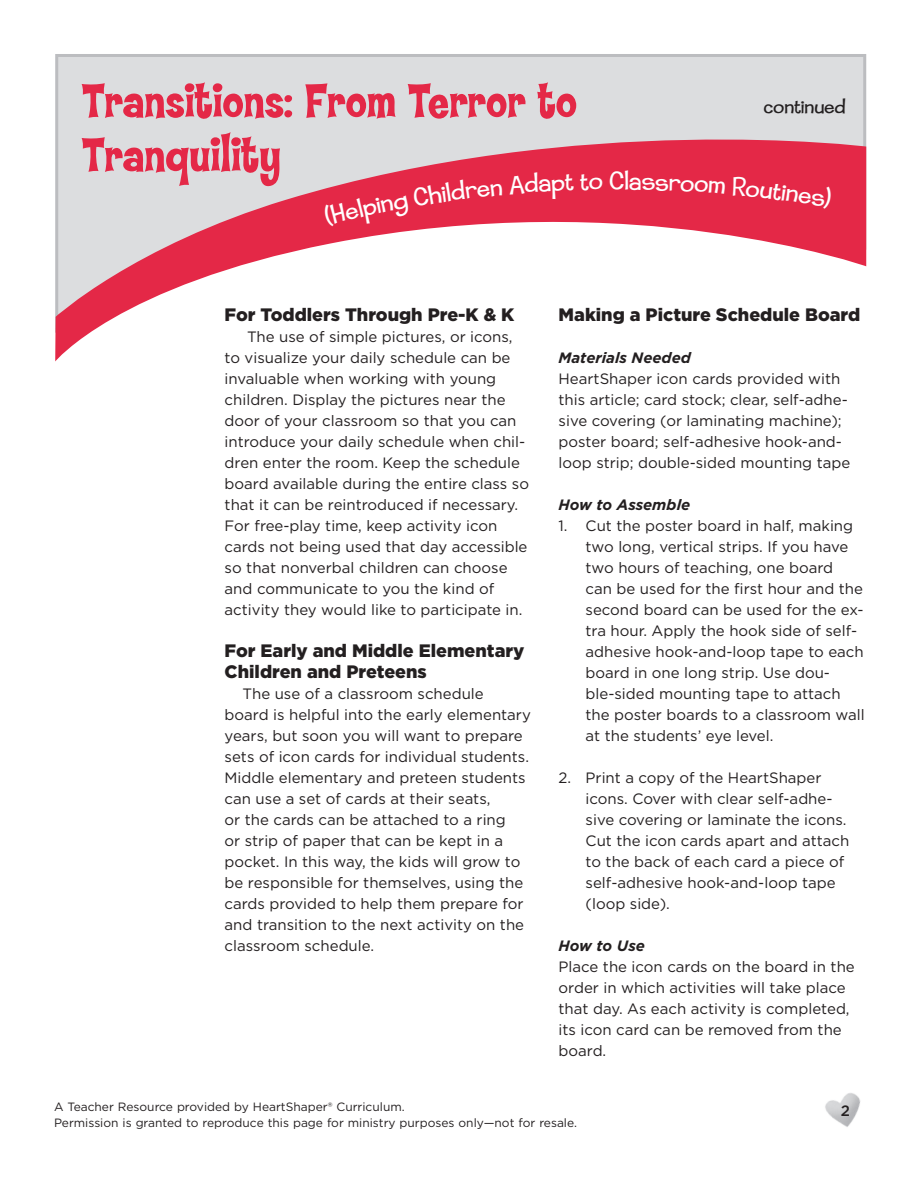
<style>
.page{position:relative;width:918px;height:1188px;background:#fff}
.page>*{position:absolute;margin:0;border:0;box-sizing:border-box;transform-origin:0 0}
.t1{font:51px/54px "Typographyof Coop Flaired";letter-spacing:.01em;color:#e42847}
.t2{font:300 27px "Typographyof Coop";color:#fff}
.t3{font:300 21px "Typographyof Coop";letter-spacing:.02em;color:#231f20}
.t4{font:900 18px/21px "Gotham";color:#231f20}
.t5{font:15px/21px "Gotham";color:#231f20}
.t6{font:italic 700 15px "Gotham";color:#231f20}
.t7{font:500 15px "Gotham";color:#231f20}
.t8{font:12px "Gotham";color:#231f20}
</style>
<div class="page">
<img style="left:825px;top:1093px;width:36px;height:34px">
<div style="left:55px;top:54px;width:812px;height:213px;background:#dcdddf"></div>
<svg style="left:55px;top:111px;width:811px;height:250px"></svg>
<svg style="left:322px;top:173px;width:281px;height:55px;background:#e53855"></svg>
<div style="left:629px;top:177px;width:97px;height:17px;background:#e42847"></div>
<div style="left:732px;top:176px;width:102px;height:34px;background:#e42847"></div>
<p class="t1" style="left:82px;top:77px;width:496px">Transitions: From Terror to<br>Tranquility</p>
<p class="t2" style="left:610px;top:167px;width:21px">Cl</p>
<p class="t3" style="left:764px;top:96px;width:83px">continued</p>
<p class="t4" style="left:225px;top:304px;width:291px">For Toddlers Through Pre-K &amp; K</p>
<p class="t5" style="left:225px;top:326px;width:306px;text-indent:22px">The use of simple pictures, or icons, to visualize your daily schedule can be invaluable when working with young children. Display the pictures near the door of your classroom so that you can introduce your daily schedule when chil&shy;dren enter the room. Keep the schedule board available during the entire class so that it can be reintroduced if necessary.<br>For free-play time, keep activity icon cards not being used that day accessible so that nonverbal children can choose and communicate to you the kind of activity they would like to participate in.</p>
<p class="t4" style="left:225px;top:640px;width:301px">For Early and Middle Elementary<br>Children and Preteens</p>
<p class="t5" style="left:225px;top:683px;width:308px;text-indent:18px">The use of a classroom schedule board is helpful into the early elementary years, but soon you will want to prepare sets of icon cards for individual students.<br>Middle elementary and preteen students can use a set of cards at their seats,<br>or the cards can be attached to a ring<br>or strip of paper that can be kept in a pocket. In this way, the kids will grow to be responsible for themselves, using the cards provided to help them prepare for and transition to the next activity on the classroom schedule.</p>
<p class="t4" style="left:559px;top:304px;width:303px">Making a Picture Schedule Board</p>
<p class="t6" style="left:559px;top:348px;width:134px">Materials Needed</p>
<p class="t5" style="left:559px;top:368px;width:293px">HeartShaper icon cards provided with this article; card stock; clear, self-adhe&shy;sive covering (or laminating machine); poster board; self-adhesive hook-and&shy;loop strip; double-sided mounting tape</p>
<p class="t6" style="left:559px;top:495px;width:133px">How to Assemble</p>
<p class="t5" style="left:586px;top:515px;width:281px;text-indent:-27px">1. Cut the poster board in half, making two long, vertical strips. If you have two hours of teaching, one board<br>can be used for the first hour and the second board can be used for the ex&shy;tra hour. Apply the hook side of self&shy;adhesive hook-and-loop tape to each board in one long strip. Use dou&shy;ble-sided mounting tape to attach the poster boards to a classroom wall at the students’ eye level.</p>
<p class="t5" style="left:586px;top:767px;width:265px;text-indent:-27px">2. Print a copy of the HeartShaper icons. Cover with clear self-adhe&shy;sive covering or laminate the icons.<br>Cut the icon cards apart and attach to the back of each card a piece of self-adhesive hook-and-loop tape (loop side).</p>
<p class="t6" style="left:559px;top:936px;width:88px">How to Use</p>
<p class="t5" style="left:559px;top:956px;width:298px">Place the icon cards on the board in the order in which activities will take place that day. As each activity is completed, its icon card can be removed from the board.</p>
<p class="t8" style="left:54px;top:1099px;width:352px">A Teacher Resource provided by HeartShaper® Curriculum.</p>
<p class="t8" style="left:54px;top:1115px;width:525px">Permission is granted to reproduce this page for ministry purposes only—not for resale.</p>
<p class="t7" style="left:841px;top:1101px;width:11px">2</p>
</div>
